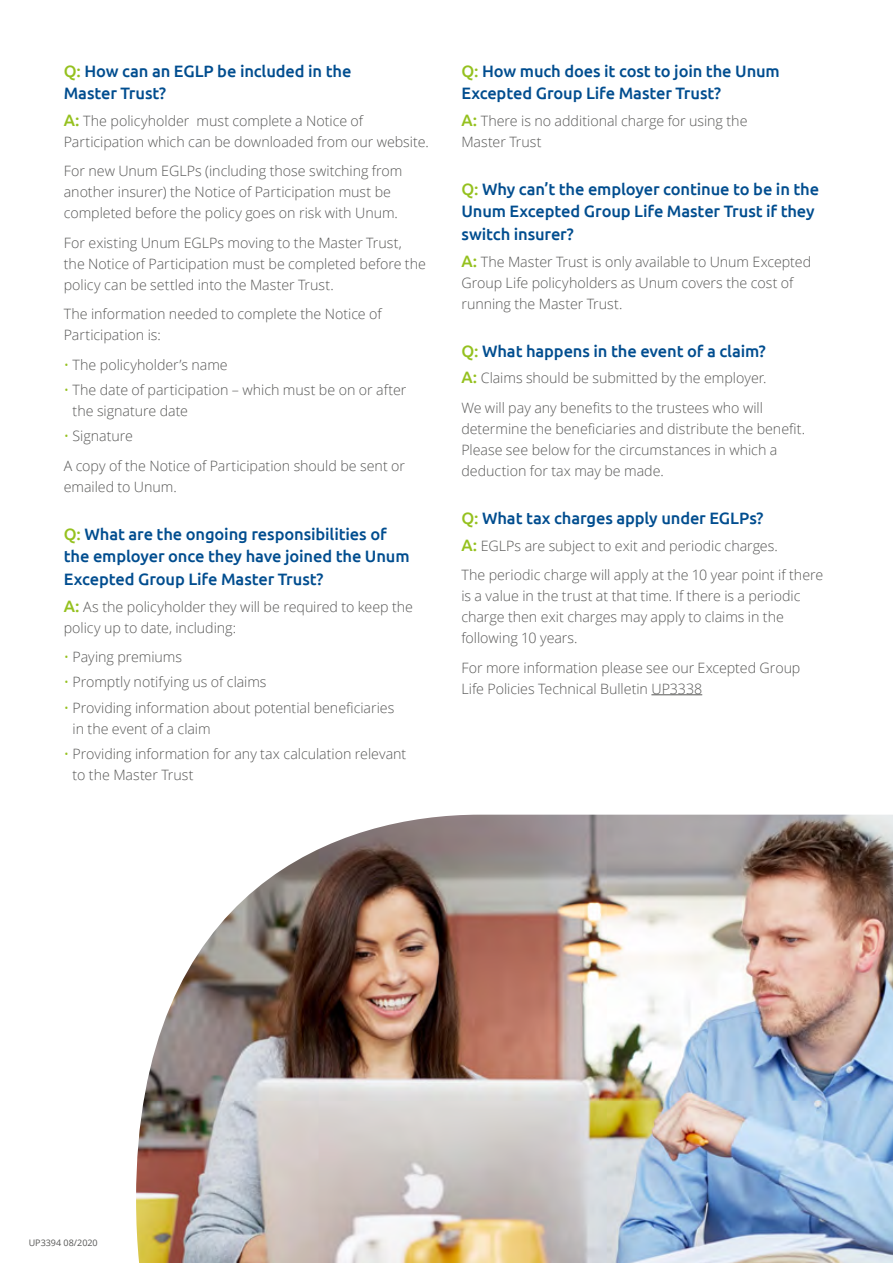
<style>
.page{position:relative;width:893px;height:1263px;background:#fff}
.page>*{position:absolute;margin:0;border:0;box-sizing:border-box;transform-origin:0 0}
.t1{font:500 16.5px/22.5px "Ubuntu";letter-spacing:-.01em;color:#004d8f}
.t2{font:300 14.25px/21px "Open Sans";color:#575756}
.t3{font:9px "Open Sans";color:#575756}
.s1{color:#95c11f}
.s2{font-family:"Ubuntu";font-weight:500;font-size:16.5px;color:#95c11f}
</style>
<div class="page">
<hr style="left:651px;top:694px;width:51px;height:1px;background:#575756">
<img style="left:136px;top:815px;width:757px;height:448px">
<p class="t1" style="left:64px;top:59px;width:289px"><span class="s1">Q:</span> How can an EGLP be included in the<br>Master Trust?</p>
<p class="t2" style="left:64px;top:110px;width:366px"><span class="s2">A:</span> The policyholder must complete a Notice of<br>Participation which can be downloaded from our website.</p>
<p class="t2" style="left:64px;top:160px;width:340px">For new Unum EGLPs (including those switching from another insurer) the Notice of Participation must be completed before the policy goes on risk with Unum.</p>
<p class="t2" style="left:64px;top:232px;width:364px">For existing Unum EGLPs moving to the Master Trust, the Notice of Participation must be completed before the policy can be settled into the Master Trust.</p>
<p class="t2" style="left:64px;top:303px;width:319px">The information needed to complete the Notice of<br>Participation is:</p>
<p class="t2" style="left:64px;top:354px;width:165px"><span class="s1">•</span> The policyholder’s name</p>
<p class="t2" style="left:73px;top:379px;width:335px;text-indent:-9px"><span class="s1">•</span> The date of participation – which must be on or after the signature date</p>
<p class="t2" style="left:64px;top:421px;width:343px;line-height:29.5px"><span class="s1">•</span> Signature<br>A copy of the Notice of Participation should be sent or</p>
<p class="t2" style="left:64px;top:476px;width:115px">emailed to Unum.</p>
<p class="t1" style="left:64px;top:522px;width:347px"><span class="s1">Q:</span> What are the ongoing responsibilities of the employer once they have joined the Unum<br>Excepted Group Life Master Trust?</p>
<p class="t2" style="left:64px;top:596px;width:351px"><span class="s2">A:</span> As the policyholder they will be required to keep the policy up to date, including:</p>
<p class="t2" style="left:64px;top:646px;width:120px"><span class="s1">•</span> Paying premiums</p>
<p class="t2" style="left:64px;top:671px;width:204px"><span class="s1">•</span> Promptly notifying us of claims</p>
<p class="t2" style="left:73px;top:697px;width:323px;text-indent:-9px"><span class="s1">•</span> Providing information about potential beneficiaries in the event of a claim</p>
<p class="t2" style="left:73px;top:743px;width:335px;text-indent:-9px"><span class="s1">•</span> Providing information for any tax calculation relevant to the Master Trust</p>
<p class="t1" style="left:461px;top:59px;width:320px"><span class="s1">Q:</span> How much does it cost to join the Unum<br>Excepted Group Life Master Trust?</p>
<p class="t2" style="left:461px;top:110px;width:288px"><span class="s2">A:</span> There is no additional charge for using the<br>Master Trust</p>
<p class="t1" style="left:461px;top:177px;width:359px"><span class="s1">Q:</span> Why can’t the employer continue to be in the<br>Unum Excepted Group Life Master Trust if they switch insurer?</p>
<p class="t2" style="left:461px;top:251px;width:351px"><span class="s2">A:</span> The Master Trust is only available to Unum Excepted<br>Group Life policyholders as Unum covers the cost of running the Master Trust.</p>
<p class="t1" style="left:461px;top:339px;width:306px"><span class="s1">Q:</span> What happens in the event of a claim?</p>
<p class="t2" style="left:461px;top:363px;width:307px;line-height:29.5px"><span class="s2">A:</span> Claims should be submitted by the employer.<br>We will pay any benefits to the trustees who will</p>
<p class="t2" style="left:461px;top:418px;width:345px">determine the beneficiaries and distribute the benefit.<br>Please see below for the circumstances in which a deduction for tax may be made.</p>
<p class="t1" style="left:461px;top:506px;width:304px"><span class="s1">Q:</span> What tax charges apply under EGLPs?</p>
<p class="t2" style="left:461px;top:530px;width:363px;line-height:29.5px"><span class="s2">A:</span> EGLPs are subject to exit and periodic charges.<br>The periodic charge will apply at the 10 year point if there</p>
<p class="t2" style="left:461px;top:585px;width:341px">is a value in the trust at that time. If there is a periodic charge then exit charges may apply to claims in the following 10 years.</p>
<p class="t2" style="left:461px;top:657px;width:341px">For more information please see our Excepted Group<br>Life Policies Technical Bulletin UP3338</p>
<p class="t3" style="left:29px;top:1236px;width:71px">UP3394 08/2020</p>
</div>
